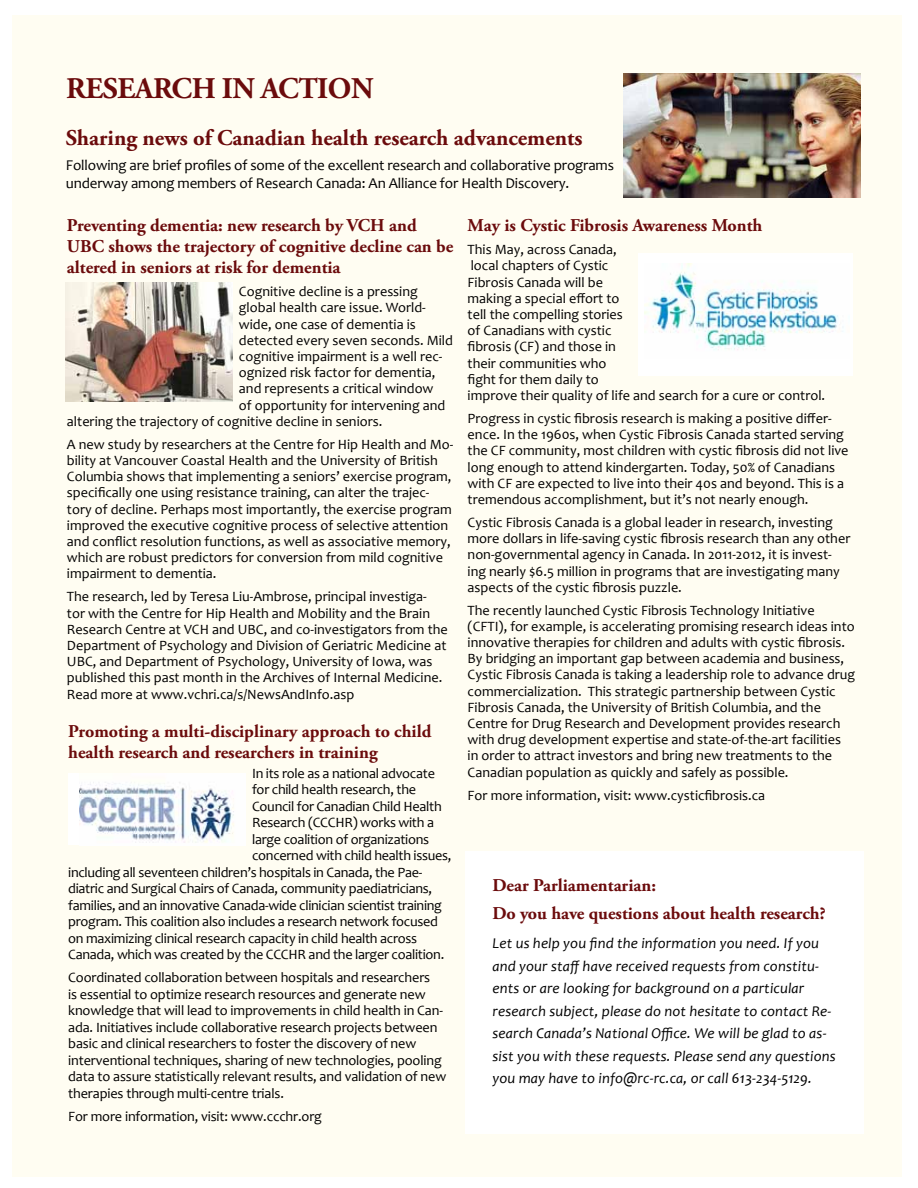
<style>
.page{position:relative;width:918px;height:1188px;background:#fff}
.page>*{position:absolute;margin:0;border:0;box-sizing:border-box;transform-origin:0 0}
.t1{font:700 30px "Adobe Garamond Pro";letter-spacing:-.015em;color:#6b0b0c}
.t2{font:700 22.5px "Adobe Garamond Pro";color:#6b0b0c}
.t3{font:700 18px/21px "Adobe Garamond Pro";color:#6b0b0c}
.t4{font:italic 15px/22.5px "Candara";letter-spacing:.01em;color:#000}
.t5{font:15px/18px "Candara";letter-spacing:-.01em;color:#000}
.t6{font:14.25px/16.2px "Candara";color:#000}
.t7{font:14.25px "Candara";letter-spacing:-.02em;color:#000}
</style>
<div class="page">
<div style="left:12px;top:16px;width:890px;height:1161px;background:#fffdf2"></div>
<img style="left:623px;top:73px;width:238px;height:124px">
<div style="left:638px;top:253px;width:215px;height:123px;background:#fff"></div>
<img style="left:645px;top:264px;width:198px;height:86px">
<div style="left:465px;top:851px;width:399px;height:283px;background:#fff"></div>
<div style="left:68px;top:773px;width:177px;height:72px;background:#fff"></div>
<img style="left:79px;top:782px;width:155px;height:61px">
<img style="left:66px;top:283px;width:166px;height:119px">
<h1 class="t1" style="left:66px;top:71px;width:109px">Research</h1>
<h1 class="t1" style="left:222px;top:71px;width:147px">in Action</h1>
<h2 class="t2" style="left:66px;top:125px;width:518px">Sharing news of Canadian health research advancements</h2>
<p class="t5" style="left:66px;top:156px;width:550px">Following are brief profiles of some of the excellent research and collaborative programs underway among members of Research Canada: An Alliance for Health Discovery.</p>
<p class="t3" style="left:67px;top:215px;width:388px">Preventing dementia: new research by VCH and<br>UBC shows the trajectory of cognitive decline can be altered in seniors at risk for dementia</p>
<p class="t6" style="left:239px;top:283px;width:180px">Cognitive decline is a pressing</p>
<p class="t6" style="left:239px;top:300px;width:188px">global health care issue. World-</p>
<p class="t6" style="left:239px;top:316px;width:178px">wide, one case of dementia is</p>
<p class="t6" style="left:239px;top:332px;width:216px">detected every seven seconds. Mild</p>
<p class="t6" style="left:239px;top:348px;width:205px">cognitive impairment is a well rec-</p>
<p class="t6" style="left:239px;top:364px;width:198px">ognized risk factor for dementia,</p>
<p class="t6" style="left:239px;top:381px;width:196px">and represents a critical window</p>
<p class="t6" style="left:239px;top:397px;width:208px">of opportunity for intervening and</p>
<p class="t6" style="left:67px;top:413px;width:317px">altering the trajectory of cognitive decline in seniors.</p>
<p class="t6" style="left:67px;top:436px;width:388px">A new study by researchers at the Centre for Hip Health and Mo&shy;bility at Vancouver Coastal Health and the University of British Columbia shows that implementing a seniors’ exercise program, specifically one using resistance training, can alter the trajec&shy;tory of decline. Perhaps most importantly, the exercise program improved the executive cognitive process of selective attention and conflict resolution functions, as well as associative memory, which are robust predictors for conversion from mild cognitive impairment to dementia.</p>
<p class="t6" style="left:67px;top:588px;width:382px">The research, led by Teresa Liu-Ambrose, principal investiga&shy;tor with the Centre for Hip Health and Mobility and the Brain Research Centre at VCH and UBC, and co-investigators from the Department of Psychology and Division of Geriatric Medicine at UBC, and Department of Psychology, University of Iowa, was published this past month in the Archives of Internal Medicine.<br>Read more at www.vchri.ca/s/NewsAndInfo.asp</p>
<p class="t3" style="left:68px;top:721px;width:365px">Promoting a multi-disciplinary approach to child health research and researchers in training</p>
<p class="t7" style="left:252px;top:764px;width:184px">In its role as a national advocate</p>
<p class="t7" style="left:252px;top:781px;width:165px">for child health research, the</p>
<p class="t7" style="left:252px;top:797px;width:191px">Council for Canadian Child Health</p>
<p class="t7" style="left:252px;top:814px;width:183px">Research (CCCHR) works with a</p>
<p class="t7" style="left:252px;top:830px;width:179px">large coalition of organizations</p>
<p class="t7" style="left:252px;top:847px;width:201px">concerned with child health issues,</p>
<p class="t7" style="left:68px;top:863px;width:356px">including all seventeen children’s hospitals in Canada, the Pae-</p>
<p class="t7" style="left:68px;top:880px;width:365px">diatric and Surgical Chairs of Canada, community paediatricians,</p>
<p class="t7" style="left:68px;top:896px;width:375px">families, and an innovative Canada-wide clinician scientist training</p>
<p class="t7" style="left:68px;top:913px;width:371px">program. This coalition also includes a research network focused</p>
<p class="t7" style="left:68px;top:929px;width:350px">on maximizing clinical research capacity in child health across</p>
<p class="t7" style="left:68px;top:946px;width:378px">Canada, which was created by the CCCHR and the larger coalition.</p>
<p class="t6" style="left:68px;top:969px;width:380px">Coordinated collaboration between hospitals and researchers<br>is essential to optimize research resources and generate new knowledge that will lead to improvements in child health in Can&shy;ada. Initiatives include collaborative research projects between basic and clinical researchers to foster the discovery of new interventional techniques, sharing of new technologies, pooling data to assure statistically relevant results, and validation of new therapies through multi-centre trials.</p>
<p class="t6" style="left:68px;top:1108px;width:255px">For more information, visit: www.ccchr.org</p>
<p class="t3" style="left:468px;top:215px;width:296px">May is Cystic Fibrosis Awareness Month</p>
<p class="t6" style="left:468px;top:241px;width:359px">This May, across Canada,<br>local chapters of Cystic<br>Fibrosis Canada will be<br>making a special effort to<br>tell the compelling stories<br>of Canadians with cystic<br>fibrosis (CF) and those in<br>their communities who<br>fight for them daily to<br>improve their quality of life and search for a cure or control.</p>
<p class="t6" style="left:468px;top:410px;width:382px">Progress in cystic fibrosis research is making a positive differ&shy;ence. In the 1960s, when Cystic Fibrosis Canada started serving the CF community, most children with cystic fibrosis did not live long enough to attend kindergarten. Today, 50% of Canadians with CF are expected to live into their 40s and beyond. This is a tremendous accomplishment, but it’s not nearly enough.</p>
<p class="t6" style="left:468px;top:514px;width:384px">Cystic Fibrosis Canada is a global leader in research, investing more dollars in life-saving cystic fibrosis research than any other non-governmental agency in Canada. In 2011-2012, it is invest&shy;ing nearly $6.5 million in programs that are investigating many aspects of the cystic fibrosis puzzle.</p>
<p class="t6" style="left:468px;top:602px;width:389px">The recently launched Cystic Fibrosis Technology Initiative (CFTI), for example, is accelerating promising research ideas into innovative therapies for children and adults with cystic fibrosis.<br>By bridging an important gap between academia and business, Cystic Fibrosis Canada is taking a leadership role to advance drug commercialization. This strategic partnership between Cystic Fibrosis Canada, the University of British Columbia, and the Centre for Drug Research and Development provides research with drug development expertise and state-of-the-art facilities in order to attract investors and bring new treatments to the Canadian population as quickly and safely as possible.</p>
<p class="t6" style="left:468px;top:787px;width:299px">For more information, visit: www.cysticfibrosis.ca</p>
<p class="t3" style="left:492px;top:872px;width:335px;line-height:27.8px">Dear Parliamentarian:<br>Do you have questions about health research?</p>
<p class="t4" style="left:492px;top:932px;width:345px">Let us help you find the information you need. If you and your staff have received requests from constitu&shy;ents or are looking for background on a particular research subject, please do not hesitate to contact Re&shy;search Canada’s National Office. We will be glad to as&shy;sist you with these requests. Please send any questions you may have to info@rc-rc.ca, or call 613-234-5129.</p>
</div>
